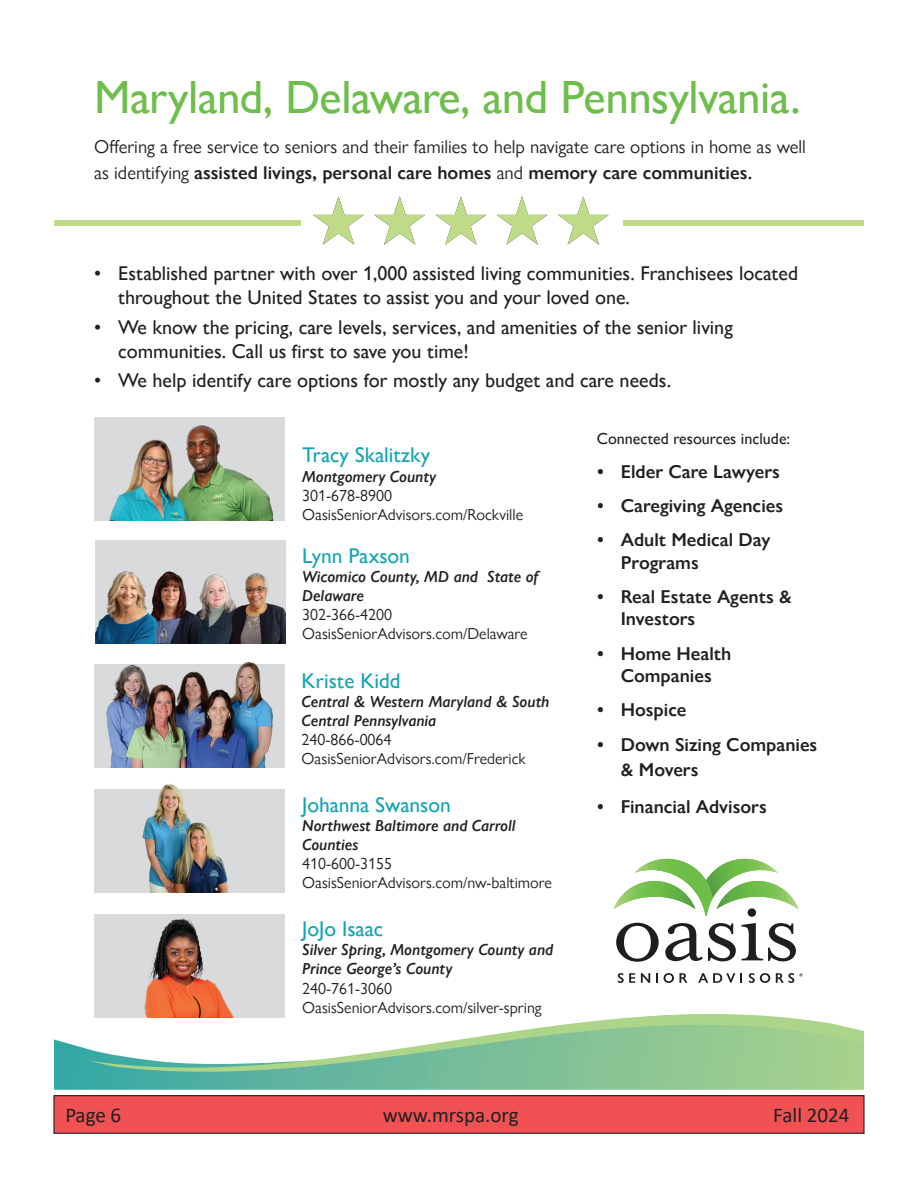
<style>
.page{position:relative;width:918px;height:1188px;background:#fff}
.page>*{position:absolute;margin:0;border:0;box-sizing:border-box;transform-origin:0 0}
.t1{font:500 46.5px "Gill Sans Nova";letter-spacing:-.01em;color:#6dbe4b}
.t2{font:500 21.3px "Gill Sans Nova";color:#12a5b4}
.t3{font:21px "Calibri";color:#231f20}
.t4{font:500 19.95px/23.9px "Gill Sans Nova";color:#1f2020}
.t5{font:600 18.6px/22.4px "Gill Sans Nova";color:#1f2020}
.t6{font:18.6px/25.2px "Gill Sans Nova";color:#231f20}
.t7{font:15.9px/19.2px "Gill Sans Nova";color:#231f20}
.t8{font:italic 600 15.9px/19.2px "Gill Sans Nova";color:#231f20}
.t9{font:500 15.9px "Gill Sans Nova";color:#1f2020}
.s1{font-weight:600}
</style>
<div class="page">
<div style="left:54px;top:1096px;width:810px;height:37px;background:#f05153"></div>
<div style="left:53px;top:1095px;width:812px;height:39px;border:1px solid #231f20"></div>
<div style="left:95px;top:417px;width:190px;height:104px;background:#d9dadc"></div>
<div style="left:95px;top:541px;width:191px;height:103px;background:#d9dadc"></div>
<div style="left:95px;top:790px;width:190px;height:103px;background:#d9dadc"></div>
<div style="left:95px;top:914px;width:190px;height:104px;background:#d9dadc"></div>
<svg style="left:614px;top:859px;width:184px;height:103px"></svg>
<svg style="left:618px;top:973px;width:17px;height:10px"></svg>
<svg style="left:641px;top:973px;width:9px;height:10px"></svg>
<svg style="left:656px;top:973px;width:2px;height:10px"></svg>
<svg style="left:664px;top:973px;width:23px;height:10px"></svg>
<svg style="left:698px;top:973px;width:44px;height:10px"></svg>
<svg style="left:749px;top:973px;width:21px;height:10px"></svg>
<svg style="left:776px;top:973px;width:27px;height:10px"></svg>
<svg style="left:313px;top:196px;width:51px;height:49px"></svg>
<svg style="left:374px;top:196px;width:51px;height:49px"></svg>
<svg style="left:436px;top:196px;width:50px;height:49px"></svg>
<svg style="left:497px;top:196px;width:50px;height:49px"></svg>
<svg style="left:558px;top:196px;width:51px;height:49px"></svg>
<div style="left:54px;top:221px;width:247px;height:5px;background:#c0db88"></div>
<div style="left:623px;top:221px;width:241px;height:5px;background:#c0db88"></div>
<img style="left:98px;top:661px;width:187px;height:107px">
<img style="left:109px;top:425px;width:163px;height:96px">
<img style="left:144px;top:918px;width:88px;height:96px">
<svg style="left:54px;top:1039px;width:810px;height:51px;background:#71bd9f"></svg>
<svg style="left:67px;top:1014px;width:797px;height:71px"></svg>
<img style="left:95px;top:571px;width:191px;height:73px">
<img style="left:136px;top:784px;width:101px;height:109px">
<h1 class="t1" style="left:94px;top:69px;width:708px">Maryland, Delaware, and Pennsylvania.</h1>
<p class="t6" style="left:94px;top:134px;width:713px">Offering a free service to seniors and their families to help navigate care options in home as well as identifying <span class="s1">assisted livings, personal care homes</span> and <span class="s1">memory care communities.</span></p>
<p class="t4" style="left:118px;top:261px;width:682px;text-indent:-24px">• Established partner with over 1,000 assisted living communities. Franchisees located throughout the United States to assist you and your loved one.</p>
<p class="t4" style="left:118px;top:315px;width:616px;text-indent:-24px">• We know the pricing, care levels, services, and amenities of the senior living communities. Call us first to save you time!</p>
<p class="t4" style="left:94px;top:369px;width:579px">• We help identify care options for mostly any budget and care needs.</p>
<p class="t2" style="left:302px;top:442px;width:129px">Tracy Skalitzky</p>
<p class="t8" style="left:302px;top:466px;width:135px">Montgomery County</p>
<p class="t7" style="left:302px;top:486px;width:223px">301-678-8900<br>OasisSeniorAdvisors.com/Rockville</p>
<p class="t2" style="left:302px;top:542px;width:109px">Lynn Paxson</p>
<p class="t8" style="left:302px;top:566px;width:238px">Wicomico County, MD and State of<br>Delaware</p>
<p class="t7" style="left:302px;top:605px;width:227px">302-366-4200<br>OasisSeniorAdvisors.com/Delaware</p>
<p class="t2" style="left:302px;top:668px;width:101px">Kriste Kidd</p>
<p class="t8" style="left:302px;top:692px;width:249px">Central &amp; Western Maryland &amp; South<br>Central Pennsylvania</p>
<p class="t7" style="left:302px;top:730px;width:226px">240-866-0064<br>OasisSeniorAdvisors.com/Frederick</p>
<p class="t2" style="left:302px;top:792px;width:150px">Johanna Swanson</p>
<p class="t8" style="left:302px;top:816px;width:215px">Northwest Baltimore and Carroll<br>Counties</p>
<p class="t7" style="left:302px;top:854px;width:251px">410-600-3155<br>OasisSeniorAdvisors.com/nw-baltimore</p>
<p class="t2" style="left:302px;top:916px;width:82px">JoJo Isaac</p>
<p class="t8" style="left:302px;top:940px;width:253px">Silver Spring, Montgomery County and<br>Prince George’s County</p>
<p class="t7" style="left:302px;top:978px;width:241px">240-761-3060<br>OasisSeniorAdvisors.com/silver-spring</p>
<p class="t9" style="left:597px;top:429px;width:195px">Connected resources include:</p>
<p class="t5" style="left:597px;top:460px;width:185px">• Elder Care Lawyers</p>
<p class="t5" style="left:597px;top:495px;width:188px">• Caregiving Agencies</p>
<p class="t5" style="left:621px;top:529px;width:151px;text-indent:-24px">• Adult Medical Day<br>Programs</p>
<p class="t5" style="left:621px;top:585px;width:173px;text-indent:-24px">• Real Estate Agents &amp;<br>Investors</p>
<p class="t5" style="left:597px;top:642px;width:136px;text-align:center">• Home Health<br>Companies</p>
<p class="t5" style="left:597px;top:699px;width:91px">• Hospice</p>
<p class="t5" style="left:621px;top:732px;width:198px;line-height:25.2px;text-indent:-24px">• Down Sizing Companies &amp; Movers</p>
<p class="t5" style="left:597px;top:795px;width:172px">• Financial Advisors</p>
<p class="t3" style="left:65px;top:1101px;width:57px">Page 6</p>
<p class="t3" style="left:383px;top:1101px;width:137px">www.mrspa.org</p>
<p class="t3" style="left:773px;top:1101px;width:78px">Fall 2024</p>
</div>
